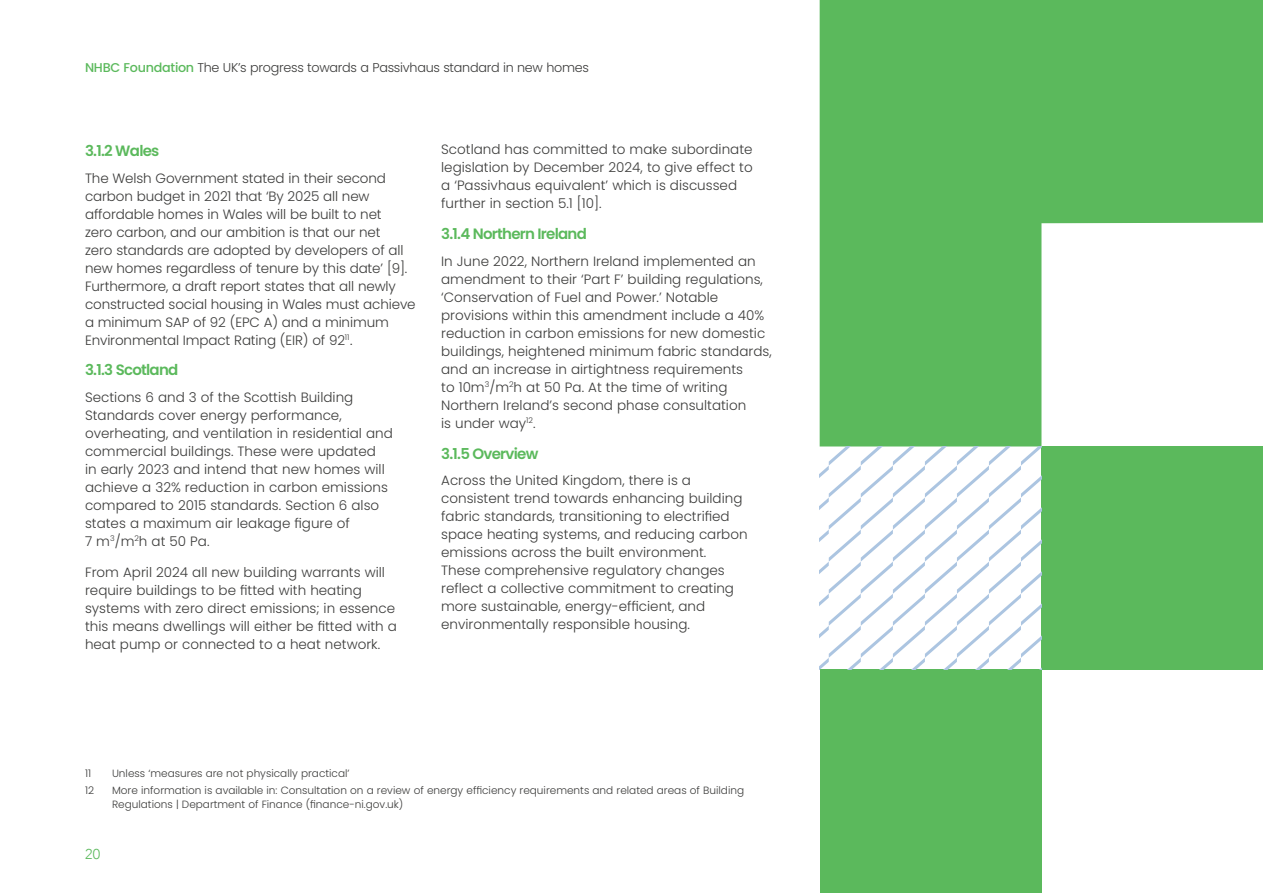
<style>
.page{position:relative;width:1263px;height:893px;background:#fff}
.page>*{position:absolute;margin:0;border:0;box-sizing:border-box;transform-origin:0 0}
.t1{font:600 15px "Poppins";letter-spacing:-.05em;color:#5bb95c}
.t2{font:300 14.25px "Avenir";color:#5bb95c}
.t3{font:300 13.5px/18px "Poppins";color:#3c3c3b}
.t4{font:300 12.75px "Poppins";letter-spacing:-.02em;color:#3c3c3b}
.t5{font:300 10.5px/13.5px "Poppins";color:#3c3c3b}
.s1{font-weight:500;color:#5bb95c}
.s2{font-family:"Avenir";font-size:14.25px;color:#282827}
</style>
<div class="page">
<svg style="left:820px;top:0;width:443px;height:446px;fill:#5bb95c"></svg>
<div style="left:1041px;top:446px;width:222px;height:224px;background:#5bb95c"></div>
<div style="left:820px;top:670px;width:221px;height:223px;background:#5bb95c"></div>
<svg style="left:820px;top:446px;width:221px;height:224px"></svg>
<p class="t4" style="left:85px;top:60px;width:505px"><span class="s1">NHBC Foundation</span> The UK’s progress towards a Passivhaus standard in new homes</p>
<p class="t1" style="left:85px;top:142px;width:76px">3.1.2 Wales</p>
<p class="t3" style="left:85px;top:169px;width:332px">The Welsh Government stated in their second carbon budget in 2021 that ‘By 2025 all new affordable homes in Wales will be built to net<br>zero carbon, and our ambition is that our net<br>zero standards are adopted by developers of all new homes regardless of tenure by this date’ [9].<br>Furthermore, a draft report states that all newly constructed social housing in Wales must achieve a minimum SAP of 92 (EPC A) and a minimum Environmental Impact Rating (EIR) of 92<sup>11</sup><span class="s2">.</span></p>
<p class="t1" style="left:85px;top:361px;width:95px">3.1.3 Scotland</p>
<p class="t3" style="left:85px;top:388px;width:309px">Sections 6 and 3 of the Scottish Building Standards cover energy performance, overheating, and ventilation in residential and commercial buildings. These were updated<br>in early 2023 and intend that new homes will achieve a 32% reduction in carbon emissions compared to 2015 standards. Section 6 also states a maximum air leakage figure of<br>7 m<sup>3</sup>/m<sup>2</sup>h at 50 Pa.</p>
<p class="t3" style="left:85px;top:563px;width:313px">From April 2024 all new building warrants will require buildings to be fitted with heating systems with zero direct emissions; in essence this means dwellings will either be fitted with a heat pump or connected to a heat network.</p>
<p class="t3" style="left:441px;top:141px;width:313px">Scotland has committed to make subordinate legislation by December 2024, to give effect to a ‘Passivhaus equivalent’ which is discussed further in section 5.1 [10].</p>
<p class="t1" style="left:441px;top:225px;width:147px">3.1.4 Northern Ireland</p>
<p class="t3" style="left:441px;top:252px;width:332px">In June 2022, Northern Ireland implemented an amendment to their ‘Part F’ building regulations, ‘Conservation of Fuel and Power.’ Notable provisions within this amendment include a 40% reduction in carbon emissions for new domestic buildings, heightened minimum fabric standards, and an increase in airtightness requirements<br>to 10m<sup>3</sup>/m<sup>2</sup>h at 50 Pa. At the time of writing Northern Ireland’s second phase consultation<br>is under way<sup>12</sup>.</p>
<p class="t1" style="left:441px;top:445px;width:99px">3.1.5 Overview</p>
<p class="t3" style="left:441px;top:471px;width:308px">Across the United Kingdom, there is a consistent trend towards enhancing building fabric standards, transitioning to electrified space heating systems, and reducing carbon emissions across the built environment.<br>These comprehensive regulatory changes reflect a collective commitment to creating more sustainable, energy-efficient, and environmentally responsible housing.</p>
<p class="t5" style="left:85px;top:766px;width:8px">11</p>
<p class="t5" style="left:112px;top:766px;width:239px">Unless ‘measures are not physically practical’</p>
<p class="t5" style="left:85px;top:784px;width:11px">12</p>
<p class="t5" style="left:112px;top:784px;width:634px">More information is available in: Consultation on a review of energy efficiency requirements and related areas of Building<br>Regulations | Department of Finance (finance-ni.gov.uk)</p>
<p class="t2" style="left:85px;top:846px;width:17px">20</p>
</div>
